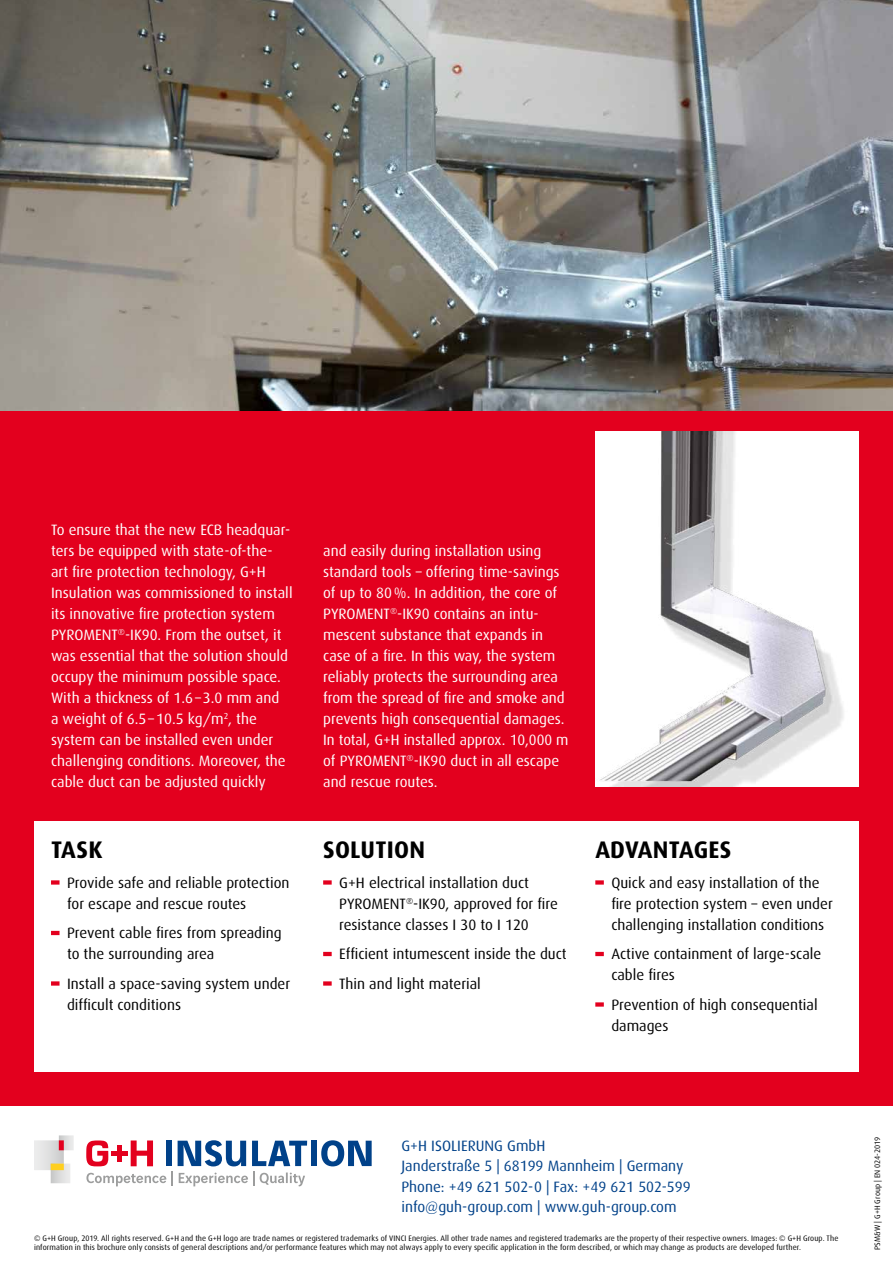
<style>
.page{position:relative;width:893px;height:1263px;background:#fff}
.page>*{position:absolute;margin:0;border:0;box-sizing:border-box;transform-origin:0 0}
.t1{font:700 24px "Dax";letter-spacing:.01em;color:#000}
.t2{font:15px/21px "Dax";color:#fff}
.t3{font:15px/21px "Dax";color:#000}
.t4{font:15px/20.2px "Dax";color:#004189}
.t5{font:7.95px/9px "Dax";letter-spacing:.015em;color:#000}
</style>
<div class="page">
<div style="left:0;top:0;width:893px;height:1106px;background:#e3001e"></div>
<div style="left:34px;top:821px;width:825px;height:250px;background:#fff"></div>
<div style="left:51px;top:880px;width:9px;height:5px;background:#e3001e"></div>
<svg style="left:51px;top:931px;width:9px;height:4px"></svg>
<div style="left:51px;top:981px;width:9px;height:5px;background:#e3001e"></div>
<div style="left:323px;top:880px;width:9px;height:5px;background:#e3001e"></div>
<svg style="left:323px;top:952px;width:9px;height:4px"></svg>
<div style="left:323px;top:981px;width:9px;height:5px;background:#e3001e"></div>
<div style="left:595px;top:880px;width:9px;height:5px;background:#e3001e"></div>
<svg style="left:595px;top:952px;width:9px;height:4px"></svg>
<div style="left:595px;top:1002px;width:9px;height:5px;background:#e3001e"></div>
<img style="left:0;top:0;width:893px;height:410px">
<img style="left:595px;top:432px;width:264px;height:355px">
<svg style="left:34px;top:1135px;width:40px;height:48px"></svg>
<div style="left:51px;top:1163px;width:13px;height:7px;background:#ffcf1f"></div>
<svg style="left:86px;top:1140px;width:221px;height:46px"></svg>
<div style="left:311px;top:1141px;width:6px;height:25px;background:#004189"></div>
<svg style="left:321px;top:1140px;width:51px;height:26px"></svg>
<p class="t2" style="left:51px;top:519px;width:243px">To ensure that the new ECB headquar&shy;ters be equipped with state-of-the&shy;art fire protection technology, G+H Insulation was commissioned to install its innovative fire protection system PYROMENT<sup>®</sup>-IK90. From the outset, it was essential that the solution should occupy the minimum possible space.<br>With a thickness of 1.6–3.0 mm and<br>a weight of 6.5–10.5 kg/m<sup>2</sup>, the system can be installed even under challenging conditions. Moreover, the cable duct can be adjusted quickly</p>
<p class="t2" style="left:323px;top:540px;width:247px">and easily during installation using standard tools – offering time-savings of up to 80%. In addition, the core of PYROMENT<sup>®</sup>-IK90 contains an intu&shy;mescent substance that expands in case of a fire. In this way, the system reliably protects the surrounding area from the spread of fire and smoke and prevents high consequential damages.<br>In total, G+H installed approx. 10,000 m of PYROMENT<sup>®</sup>-IK90 duct in all escape and rescue routes.</p>
<h1 class="t1" style="left:51px;top:836px;width:53px">TASK</h1>
<h1 class="t1" style="left:323px;top:836px;width:103px">SOLUTION</h1>
<h1 class="t1" style="left:595px;top:836px;width:138px">ADVANTAGES</h1>
<p class="t3" style="left:67px;top:872px;width:224px">Provide safe and reliable protection for escape and rescue routes</p>
<p class="t3" style="left:67px;top:922px;width:216px">Prevent cable fires from spreading to the surrounding area</p>
<p class="t3" style="left:67px;top:973px;width:225px">Install a space-saving system under difficult conditions</p>
<p class="t3" style="left:339px;top:872px;width:220px">G+H electrical installation duct<br>PYROMENT<sup>®</sup>-IK90, approved for fire resistance classes I 30 to I 120</p>
<p class="t3" style="left:339px;top:939px;width:229px;line-height:29.5px">Efficient intumescent inside the duct<br>Thin and light material</p>
<p class="t3" style="left:611px;top:872px;width:223px">Quick and easy installation of the fire protection system – even under challenging installation conditions</p>
<p class="t3" style="left:611px;top:943px;width:212px">Active containment of large-scale cable fires</p>
<p class="t3" style="left:611px;top:994px;width:208px">Prevention of high consequential damages</p>
<p class="t4" style="left:401px;top:1136px;width:291px">G+H ISOLIERUNG GmbH<br>Janderstraße 5 | 68199 Mannheim | Germany Phone: +49 621 502-0 | Fax: +49 621 502-599 info@guh-group.com | www.guh-group.com</p>
<p class="t5" style="left:34px;top:1234px;width:806px">© G+H Group, 2019. All rights reserved. G+H and the G+H logo are trade names or registered trademarks of VINCI Energies. All other trade names and registered trademarks are the property of their respective owners. Images: © G+H Group. The information in this brochure only consists of general descriptions and/or performance features which may not always apply to every specific application in the form described, or which may change as products are developed further.</p>
<p class="t5" style="left:873px;top:1250px;width:114px;rotate:-90deg">PSM&amp;W | G+H Group | EN 024-2019</p>
</div>
